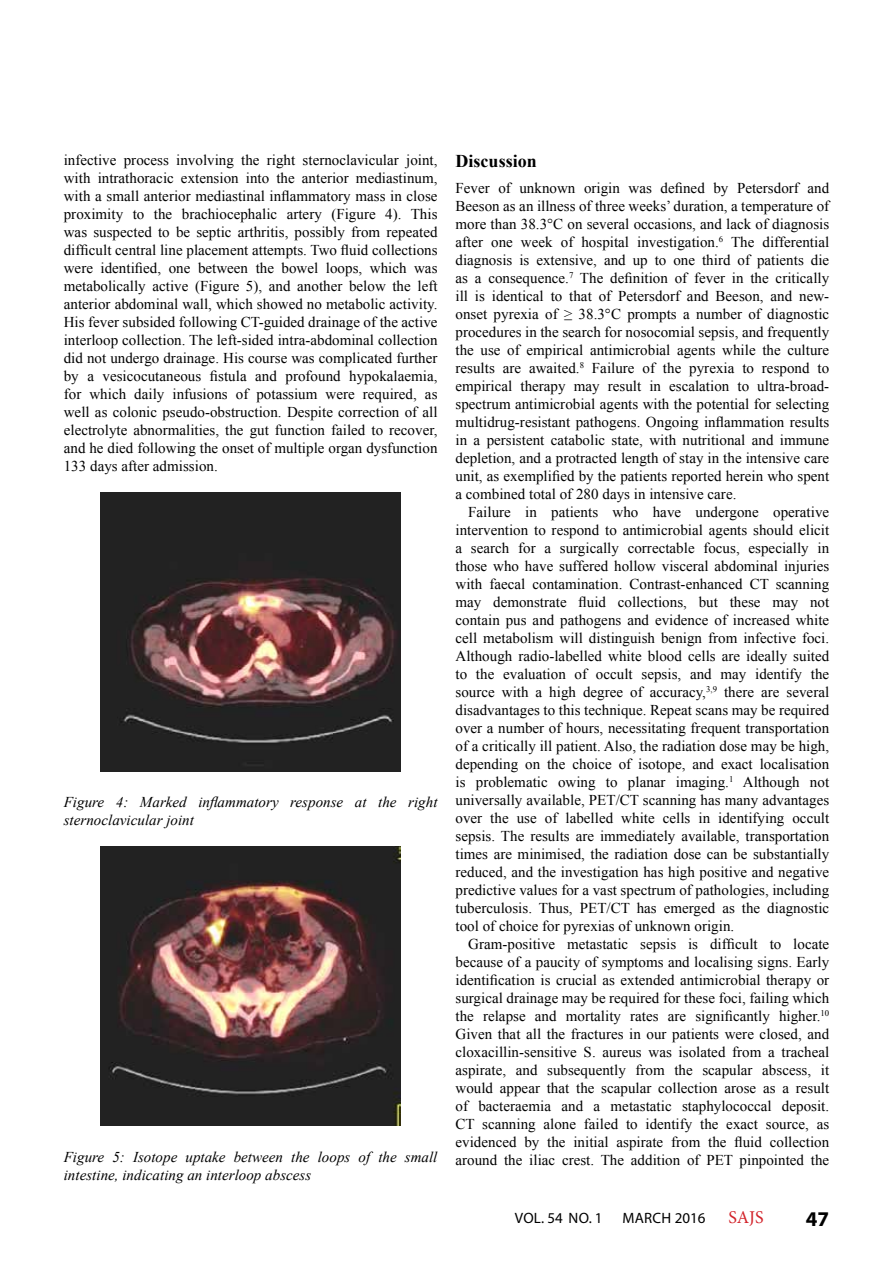
<style>
.page{position:relative;width:893px;height:1263px;background:#fff}
.page>*{position:absolute;margin:0;border:0;box-sizing:border-box;transform-origin:0 0}
.t1{font:700 21px "Myriad Pro";color:#000}
.t2{font:700 18px "Times New Roman";color:#000}
.t3{font:18px "Minion Pro";color:#d2232a}
.t4{font:15px/18px "Times New Roman";color:#000;text-align:justify}
.t5{font:italic 15px/18px "Times New Roman";color:#000}
.t6{font:15px "Myriad Pro";letter-spacing:.02em;color:#000}
</style>
<div class="page">
<img style="left:100px;top:492px;width:301px;height:279px">
<img style="left:100px;top:846px;width:301px;height:279px">
<p class="t4" style="left:64px;top:151px;width:375px">infective process involving the right sternoclavicular joint, with intrathoracic extension into the anterior mediastinum, with a small anterior mediastinal inflammatory mass in close proximity to the brachiocephalic artery (Figure 4). This was suspected to be septic arthritis, possibly from repeated difficult central line placement attempts. Two fluid collections were identified, one between the bowel loops, which was metabolically active (Figure 5), and another below the left anterior abdominal wall, which showed no metabolic activity.<br>His fever subsided following CT-guided drainage of the active interloop collection. The left-sided intra-abdominal collection did not undergo drainage. His course was complicated further by a vesicocutaneous fistula and profound hypokalaemia, for which daily infusions of potassium were required, as well as colonic pseudo-obstruction. Despite correction of all electrolyte abnormalities, the gut function failed to recover, and he died following the onset of multiple organ dysfunction 133 days after admission.</p>
<p class="t5" style="left:64px;top:793px;width:375px">Figure 4: Marked inflammatory response at the right sternoclavicular joint</p>
<p class="t5" style="left:64px;top:1147px;width:375px">Figure 5: Isotope uptake between the loops of the small intestine, indicating an interloop abscess</p>
<p class="t2" style="left:455px;top:148px;width:83px">Discussion</p>
<p class="t4" style="left:455px;top:179px;width:375px">Fever of unknown origin was defined by Petersdorf and Beeson as an illness of three weeks’ duration, a temperature of more than 38.3°C on several occasions, and lack of diagnosis after one week of hospital investigation.<sup>6</sup> The differential diagnosis is extensive, and up to one third of patients die as a consequence.<sup>7</sup> The definition of fever in the critically ill is identical to that of Petersdorf and Beeson, and new&shy;onset pyrexia of ≥ 38.3°C prompts a number of diagnostic procedures in the search for nosocomial sepsis, and frequently the use of empirical antimicrobial agents while the culture results are awaited.<sup>8</sup> Failure of the pyrexia to respond to empirical therapy may result in escalation to ultra-broad&shy;spectrum antimicrobial agents with the potential for selecting multidrug-resistant pathogens. Ongoing inflammation results in a persistent catabolic state, with nutritional and immune depletion, and a protracted length of stay in the intensive care unit, as exemplified by the patients reported herein who spent a combined total of 280 days in intensive care.</p>
<p class="t4" style="left:455px;top:503px;width:375px;text-indent:13px">Failure in patients who have undergone operative intervention to respond to antimicrobial agents should elicit a search for a surgically correctable focus, especially in those who have suffered hollow visceral abdominal injuries with faecal contamination. Contrast-enhanced CT scanning may demonstrate fluid collections, but these may not contain pus and pathogens and evidence of increased white cell metabolism will distinguish benign from infective foci.<br>Although radio-labelled white blood cells are ideally suited to the evaluation of occult sepsis, and may identify the source with a high degree of accuracy,<sup>3,9</sup> there are several disadvantages to this technique. Repeat scans may be required over a number of hours, necessitating frequent transportation of a critically ill patient. Also, the radiation dose may be high, depending on the choice of isotope, and exact localisation is problematic owing to planar imaging.<sup>1</sup> Although not universally available, PET/CT scanning has many advantages over the use of labelled white cells in identifying occult sepsis. The results are immediately available, transportation times are minimised, the radiation dose can be substantially reduced, and the investigation has high positive and negative predictive values for a vast spectrum of pathologies, including tuberculosis. Thus, PET/CT has emerged as the diagnostic tool of choice for pyrexias of unknown origin.</p>
<p class="t4" style="left:455px;top:935px;width:375px;text-indent:13px">Gram-positive metastatic sepsis is difficult to locate because of a paucity of symptoms and localising signs. Early identification is crucial as extended antimicrobial therapy or surgical drainage may be required for these foci, failing which the relapse and mortality rates are significantly higher.<sup>10<br></sup>Given that all the fractures in our patients were closed, and cloxacillin-sensitive S. aureus was isolated from a tracheal aspirate, and subsequently from the scapular abscess, it would appear that the scapular collection arose as a result of bacteraemia and a metastatic staphylococcal deposit.<br>CT scanning alone failed to identify the exact source, as evidenced by the initial aspirate from the fluid collection around the iliac crest. The addition of PET pinpointed the</p>
<p class="t6" style="left:515px;top:1209px;width:89px">VOL. 54 NO. 1</p>
<p class="t6" style="left:622px;top:1209px;width:84px">MARCH 2016</p>
<p class="t3" style="left:728px;top:1205px;width:37px">SAJS</p>
<h1 class="t1" style="left:806px;top:1205px;width:25px">47</h1>
</div>
